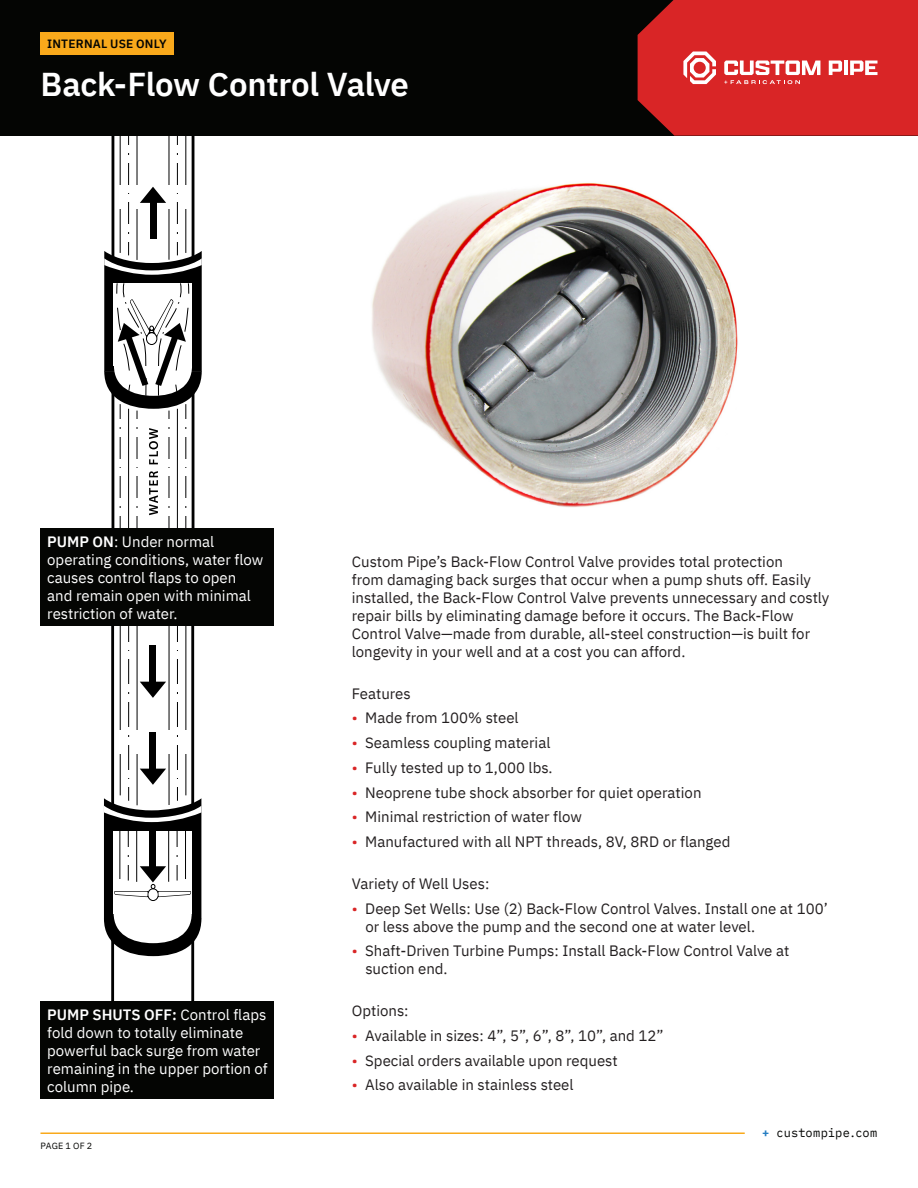
<style>
.page{position:relative;width:918px;height:1188px;background:#fff}
.page>*{position:absolute;margin:0;border:0;box-sizing:border-box;transform-origin:0 0}
.t1{font:600 33px "IBM Plex Sans";letter-spacing:-.01em;color:#fff}
.Paragraph_Style_1{font:15px/18px "IBM Plex Sans";color:#231f20}
.Paragraph_Style_1-2{font:15px/18px "IBM Plex Sans";color:#fff}
.t2{font:600 12px "IBM Plex Sans";letter-spacing:.015em;color:#040503}
.t3{font:12px "IBM Plex Mono";letter-spacing:.01em;color:#040503}
.t4{font:9px "IBM Plex Sans";letter-spacing:.015em;color:#040503}
.s1{font-weight:600}
.s2{color:#d92526}
.s3{font-weight:700;color:#267ec2}
</style>
<div class="page">
<hr style="left:111px;top:940px;width:3px;height:62px;background:#000">
<hr style="left:191px;top:940px;width:3px;height:62px;background:#000">
<hr style="left:111px;top:626px;width:3px;height:179px;background:#000">
<hr style="left:191px;top:626px;width:3px;height:179px;background:#000">
<hr style="left:120px;top:626px;width:1px;height:169px;background:#000">
<hr style="left:137px;top:626px;width:1px;height:179px;background:#000">
<hr style="left:169px;top:626px;width:1px;height:179px;background:#000">
<hr style="left:186px;top:626px;width:1px;height:169px;background:#000">
<div style="left:118px;top:731px;width:70px;height:23px;background:#fff"></div>
<hr style="left:128px;top:626px;width:1px;height:175px;background:#000">
<hr style="left:177px;top:626px;width:1px;height:175px;background:#000">
<div style="left:126px;top:684px;width:5px;height:8px;background:#fff"></div>
<div style="left:126px;top:694px;width:5px;height:8px;background:#fff"></div>
<div style="left:126px;top:727px;width:5px;height:8px;background:#fff"></div>
<div style="left:126px;top:737px;width:5px;height:8px;background:#fff"></div>
<div style="left:126px;top:779px;width:5px;height:8px;background:#fff"></div>
<div style="left:126px;top:651px;width:5px;height:8px;background:#fff"></div>
<div style="left:175px;top:684px;width:5px;height:8px;background:#fff"></div>
<div style="left:175px;top:694px;width:5px;height:8px;background:#fff"></div>
<div style="left:175px;top:727px;width:5px;height:8px;background:#fff"></div>
<div style="left:175px;top:737px;width:5px;height:8px;background:#fff"></div>
<div style="left:175px;top:779px;width:5px;height:8px;background:#fff"></div>
<div style="left:175px;top:651px;width:5px;height:8px;background:#fff"></div>
<div style="left:150px;top:732px;width:6px;height:38px;background:#000"></div>
<svg style="left:140px;top:769px;width:26px;height:16px"></svg>
<div style="left:150px;top:646px;width:6px;height:37px;background:#000"></div>
<svg style="left:140px;top:682px;width:26px;height:16px"></svg>
<svg style="left:104px;top:798px;width:97px;height:158px"></svg>
<hr style="left:112px;top:393px;width:2px;height:136px;background:#000">
<hr style="left:192px;top:393px;width:2px;height:136px;background:#000">
<hr style="left:112px;top:136px;width:2px;height:122px;background:#000">
<hr style="left:192px;top:136px;width:2px;height:122px;background:#000">
<hr style="left:120px;top:136px;width:1px;height:117px;background:#000">
<hr style="left:137px;top:136px;width:1px;height:124px;background:#000">
<hr style="left:169px;top:136px;width:1px;height:124px;background:#000">
<hr style="left:186px;top:136px;width:1px;height:117px;background:#000">
<div style="left:118px;top:185px;width:70px;height:23px;background:#fff"></div>
<hr style="left:128px;top:136px;width:1px;height:119px;background:#000">
<hr style="left:177px;top:136px;width:1px;height:119px;background:#000">
<div style="left:126px;top:145px;width:5px;height:8px;background:#fff"></div>
<div style="left:126px;top:155px;width:5px;height:8px;background:#fff"></div>
<div style="left:126px;top:185px;width:5px;height:8px;background:#fff"></div>
<div style="left:126px;top:224px;width:5px;height:8px;background:#fff"></div>
<div style="left:126px;top:234px;width:5px;height:8px;background:#fff"></div>
<div style="left:175px;top:145px;width:5px;height:8px;background:#fff"></div>
<div style="left:175px;top:155px;width:5px;height:8px;background:#fff"></div>
<div style="left:175px;top:185px;width:5px;height:8px;background:#fff"></div>
<div style="left:175px;top:224px;width:5px;height:8px;background:#fff"></div>
<div style="left:175px;top:234px;width:5px;height:8px;background:#fff"></div>
<hr style="left:120px;top:404px;width:1px;height:125px;background:#000">
<hr style="left:137px;top:411px;width:1px;height:118px;background:#000">
<hr style="left:169px;top:411px;width:1px;height:118px;background:#000">
<hr style="left:186px;top:404px;width:1px;height:125px;background:#000">
<hr style="left:128px;top:409px;width:1px;height:120px;background:#000">
<hr style="left:177px;top:409px;width:1px;height:120px;background:#000">
<div style="left:118px;top:419px;width:5px;height:8px;background:#fff"></div>
<div style="left:118px;top:429px;width:5px;height:8px;background:#fff"></div>
<div style="left:118px;top:459px;width:5px;height:8px;background:#fff"></div>
<div style="left:118px;top:468px;width:5px;height:8px;background:#fff"></div>
<div style="left:118px;top:498px;width:5px;height:8px;background:#fff"></div>
<div style="left:118px;top:508px;width:5px;height:8px;background:#fff"></div>
<div style="left:135px;top:419px;width:5px;height:8px;background:#fff"></div>
<div style="left:135px;top:429px;width:5px;height:8px;background:#fff"></div>
<div style="left:135px;top:459px;width:5px;height:8px;background:#fff"></div>
<div style="left:135px;top:468px;width:5px;height:8px;background:#fff"></div>
<div style="left:135px;top:498px;width:5px;height:8px;background:#fff"></div>
<div style="left:135px;top:508px;width:5px;height:8px;background:#fff"></div>
<div style="left:166px;top:419px;width:5px;height:8px;background:#fff"></div>
<div style="left:166px;top:429px;width:5px;height:8px;background:#fff"></div>
<div style="left:166px;top:459px;width:5px;height:8px;background:#fff"></div>
<div style="left:166px;top:468px;width:5px;height:8px;background:#fff"></div>
<div style="left:166px;top:498px;width:5px;height:8px;background:#fff"></div>
<div style="left:166px;top:508px;width:5px;height:8px;background:#fff"></div>
<div style="left:183px;top:419px;width:6px;height:8px;background:#fff"></div>
<div style="left:183px;top:429px;width:6px;height:8px;background:#fff"></div>
<div style="left:183px;top:459px;width:6px;height:8px;background:#fff"></div>
<div style="left:183px;top:468px;width:6px;height:8px;background:#fff"></div>
<div style="left:183px;top:498px;width:6px;height:8px;background:#fff"></div>
<div style="left:183px;top:508px;width:6px;height:8px;background:#fff"></div>
<div style="left:150px;top:202px;width:6px;height:37px;background:#000"></div>
<svg style="left:140px;top:187px;width:26px;height:16px"></svg>
<svg style="left:104px;top:251px;width:98px;height:158px"></svg>
<svg style="left:149px;top:471px;width:9px;height:44px"></svg>
<svg style="left:149px;top:428px;width:9px;height:36px"></svg>
<div style="left:0;top:0;width:918px;height:136px;background:#040503"></div>
<svg style="left:638px;top:0;width:280px;height:136px;background:#d32e2f"></svg>
<div style="left:40px;top:32px;width:134px;height:23px;background:#f9a91b"></div>
<hr style="left:40px;top:1132px;width:705px;height:2px;background:#f9a91b">
<img style="left:372px;top:183px;width:366px;height:325px">
<div style="left:40px;top:529px;width:234px;height:97px;background:#040503"></div>
<div style="left:40px;top:1001px;width:234px;height:97px;background:#040503"></div>
<p class="t2" style="left:47px;top:35px;width:121px">INTERNAL USE ONLY</p>
<p class="t1" style="left:40px;top:58px;width:370px">Back-Flow Control Valve</p>
<p class="Paragraph_Style_1-2" style="left:47px;top:531px;width:218px"><span class="s1">PUMP ON</span>: Under normal operating conditions, water flow causes control flaps to open and remain open with minimal restriction of water.</p>
<p class="Paragraph_Style_1-2" style="left:47px;top:1004px;width:222px"><span class="s1">PUMP SHUTS OFF:</span> Control flaps fold down to totally eliminate powerful back surge from water remaining in the upper portion of column pipe.</p>
<p class="t4" style="left:40px;top:1138px;width:53px">PAGE 1 OF 2</p>
<p class="Paragraph_Style_1" style="left:352px;top:551px;width:479px">Custom Pipe’s Back-Flow Control Valve provides total protection<br>from damaging back surges that occur when a pump shuts off. Easily installed, the Back-Flow Control Valve prevents unnecessary and costly repair bills by eliminating damage before it occurs. The Back-Flow Control Valve—made from durable, all-steel construction—is built for longevity in your well and at a cost you can afford.</p>
<p class="Paragraph_Style_1" style="left:352px;top:683px;width:61px">Features</p>
<p class="Paragraph_Style_1" style="left:352px;top:708px;width:168px"><span class="s2">•</span> Made from 100% steel</p>
<p class="Paragraph_Style_1" style="left:352px;top:733px;width:200px"><span class="s2">•</span> Seamless coupling material</p>
<p class="Paragraph_Style_1" style="left:352px;top:757px;width:202px"><span class="s2">•</span> Fully tested up to 1,000 lbs.</p>
<p class="Paragraph_Style_1" style="left:352px;top:782px;width:351px"><span class="s2">•</span> Neoprene tube shock absorber for quiet operation</p>
<p class="Paragraph_Style_1" style="left:352px;top:807px;width:232px"><span class="s2">•</span> Minimal restriction of water flow</p>
<p class="Paragraph_Style_1" style="left:352px;top:832px;width:380px"><span class="s2">•</span> Manufactured with all NPT threads, 8V, 8RD or flanged</p>
<p class="Paragraph_Style_1" style="left:352px;top:873px;width:139px">Variety of Well Uses:</p>
<p class="Paragraph_Style_1" style="left:365px;top:898px;width:464px;text-indent:-14px"><span class="s2">•</span> Deep Set Wells: Use (2) Back-Flow Control Valves. Install one at 100’ or less above the pump and the second one at water level.</p>
<p class="Paragraph_Style_1" style="left:365px;top:941px;width:426px;text-indent:-14px"><span class="s2">•</span> Shaft-Driven Turbine Pumps: Install Back-Flow Control Valve at suction end.</p>
<p class="Paragraph_Style_1" style="left:352px;top:1001px;width:58px">Options:</p>
<p class="Paragraph_Style_1" style="left:352px;top:1025px;width:313px"><span class="s2">•</span> Available in sizes: 4”, 5”, 6”, 8”, 10”, and 12”</p>
<p class="Paragraph_Style_1" style="left:352px;top:1050px;width:267px"><span class="s2">•</span> Special orders available upon request</p>
<p class="Paragraph_Style_1" style="left:352px;top:1075px;width:223px"><span class="s2">•</span> Also available in stainless steel</p>
<p class="t3" style="left:762px;top:1123px;width:117px"><span class="s3">+</span> custompipe.com</p>
</div>
